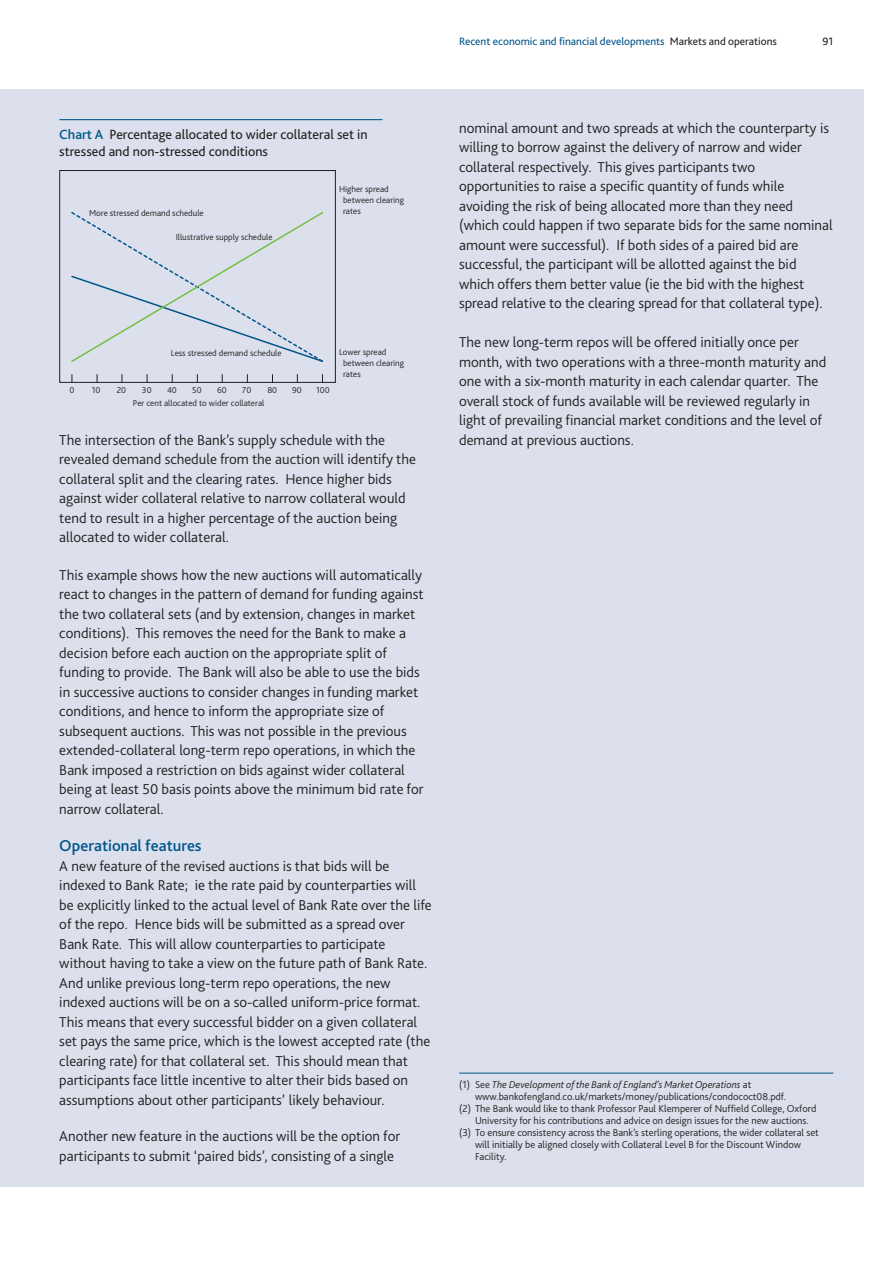
<style>
.page{position:relative;width:893px;height:1263px;background:#fff}
.page>*{position:absolute;margin:0;border:0;box-sizing:border-box;transform-origin:0 0}
.t1{font:500 16.5px "Bliss 2";color:#00558b}
.t2{font:300 15px/19.5px "Bliss 2";color:#231f20}
.t3{font:13.95px/17px "Bliss 2";color:#231f20}
.t4{font:11.25px "Bliss 2";color:#00558b}
.t5{font:11.25px "Bliss 2";color:#231f20}
.t6{font:300 10.5px "Bliss 2";color:#231f20}
.t7{font:italic 300 10.5px "Bliss 2";color:#231f20}
.t8{font:300 9px/10.8px "Bliss 2";color:#231f20}
.s1{color:#231f20}
.s2{font-weight:500;color:#00558b}
.s3{font-style:normal}
</style>
<div class="page">
<div style="left:0;top:89px;width:863px;height:1097px;background:#dbe0ec"></div>
<hr style="left:459px;top:1073px;width:374px;height:1px;background:#00558b">
<div style="left:59px;top:170px;width:277px;height:213px;border:1px solid #231f20"></div>
<svg style="left:71px;top:212px;width:253px;height:150px"></svg>
<hr style="left:59px;top:119px;width:323px;height:1px;background:#00558b">
<p class="t4" style="left:459px;top:37px;width:319px">Recent economic and financial developments <span class="s1">Markets and operations</span></p>
<p class="t5" style="left:822px;top:37px;width:12px">91</p>
<p class="t3" style="left:59px;top:128px;width:310px"><span class="s2">Chart A</span> Percentage allocated to wider collateral set in stressed and non-stressed conditions</p>
<p class="t8" style="left:89px;top:209px;width:116px">More stressed demand schedule</p>
<p class="t8" style="left:176px;top:232px;width:98px">Illustrative supply schedule</p>
<p class="t8" style="left:343px;top:185px;width:62px;text-indent:-4px">Higher spread between clearing rates</p>
<p class="t8" style="left:171px;top:349px;width:112px">Less stressed demand schedule</p>
<p class="t8" style="left:70px;top:386px;width:6px">0</p>
<p class="t8" style="left:92px;top:386px;width:10px">10</p>
<p class="t8" style="left:117px;top:386px;width:11px">20</p>
<p class="t8" style="left:142px;top:386px;width:11px">30</p>
<p class="t8" style="left:167px;top:386px;width:11px">40</p>
<p class="t8" style="left:192px;top:386px;width:11px">50</p>
<p class="t8" style="left:217px;top:386px;width:11px">60</p>
<p class="t8" style="left:242px;top:386px;width:11px">70</p>
<p class="t8" style="left:267px;top:386px;width:11px">80</p>
<p class="t8" style="left:292px;top:386px;width:11px">90</p>
<p class="t8" style="left:316px;top:386px;width:15px">100</p>
<p class="t8" style="left:133px;top:399px;width:133px">Per cent allocated to wider collateral</p>
<p class="t8" style="left:343px;top:348px;width:62px;text-indent:-4px">Lower spread between clearing rates</p>
<p class="t2" style="left:59px;top:431px;width:358px">The intersection of the Bank’s supply schedule with the revealed demand schedule from the auction will identify the collateral split and the clearing rates. Hence higher bids against wider collateral relative to narrow collateral would tend to result in a higher percentage of the auction being allocated to wider collateral.</p>
<p class="t2" style="left:59px;top:566px;width:366px">This example shows how the new auctions will automatically react to changes in the pattern of demand for funding against the two collateral sets (and by extension, changes in market conditions). This removes the need for the Bank to make a decision before each auction on the appropriate split of funding to provide. The Bank will also be able to use the bids in successive auctions to consider changes in funding market conditions, and hence to inform the appropriate size of subsequent auctions. This was not possible in the previous extended-collateral long-term repo operations, in which the Bank imposed a restriction on bids against wider collateral being at least 50 basis points above the minimum bid rate for narrow collateral.</p>
<p class="t1" style="left:59px;top:839px;width:144px">Operational features</p>
<p class="t2" style="left:59px;top:857px;width:374px">A new feature of the revised auctions is that bids will be indexed to Bank Rate; ie the rate paid by counterparties will be explicitly linked to the actual level of Bank Rate over the life of the repo. Hence bids will be submitted as a spread over Bank Rate. This will allow counterparties to participate without having to take a view on the future path of Bank Rate.<br>And unlike previous long- term repo operations, the new indexed auctions will be on a so-called uniform-price format.<br>This means that every successful bidder on a given collateral set pays the same price, which is the lowest accepted rate (the clearing rate) for that collateral set. This should mean that participants face little incentive to alter their bids based on assumptions about other participants’ likely behaviour.</p>
<p class="t2" style="left:59px;top:1128px;width:342px">Another new feature in the auctions will be the option for participants to submit ‘paired bids’, consisting of a single</p>
<p class="t2" style="left:459px;top:119px;width:375px">nominal amount and two spreads at which the counterparty is willing to borrow against the delivery of narrow and wider collateral respectively. This gives participants two opportunities to raise a specific quantity of funds while avoiding the risk of being allocated more than they need (which could happen if two separate bids for the same nominal amount were successful). If both sides of a paired bid are successful, the participant will be allotted against the bid which offers them better value (ie the bid with the highest spread relative to the clearing spread for that collateral type).</p>
<p class="t2" style="left:459px;top:334px;width:369px">The new long-term repos will be offered initially once per month, with two operations with a three-month maturity and one with a six-month maturity in each calendar quarter. The overall stock of funds available will be reviewed regularly in light of prevailing financial market conditions and the level of demand at previous auctions.</p>
<p class="t7" style="left:459px;top:1081px;width:294px"><span class="s3">(1) See</span> The Development of the Bank of England’s Market Operations <span class="s3">at</span></p>
<p class="t6" style="left:475px;top:1093px;width:313px">www.bankofengland.co.uk/markets/money/publications/condococt08.pdf.</p>
<p class="t6" style="left:459px;top:1105px;width:359px">(2) The Bank would like to thank Professor Paul Klemperer of Nuffield College, Oxford</p>
<p class="t6" style="left:475px;top:1117px;width:335px">University for his contributions and advice on design issues for the new auctions.</p>
<p class="t6" style="left:459px;top:1129px;width:361px">(3) To ensure consistency across the Bank’s sterling operations, the wider collateral set</p>
<p class="t6" style="left:475px;top:1141px;width:327px">will initially be aligned closely with Collateral Level B for the Discount Window</p>
<p class="t6" style="left:475px;top:1153px;width:33px">Facility.</p>
</div>
